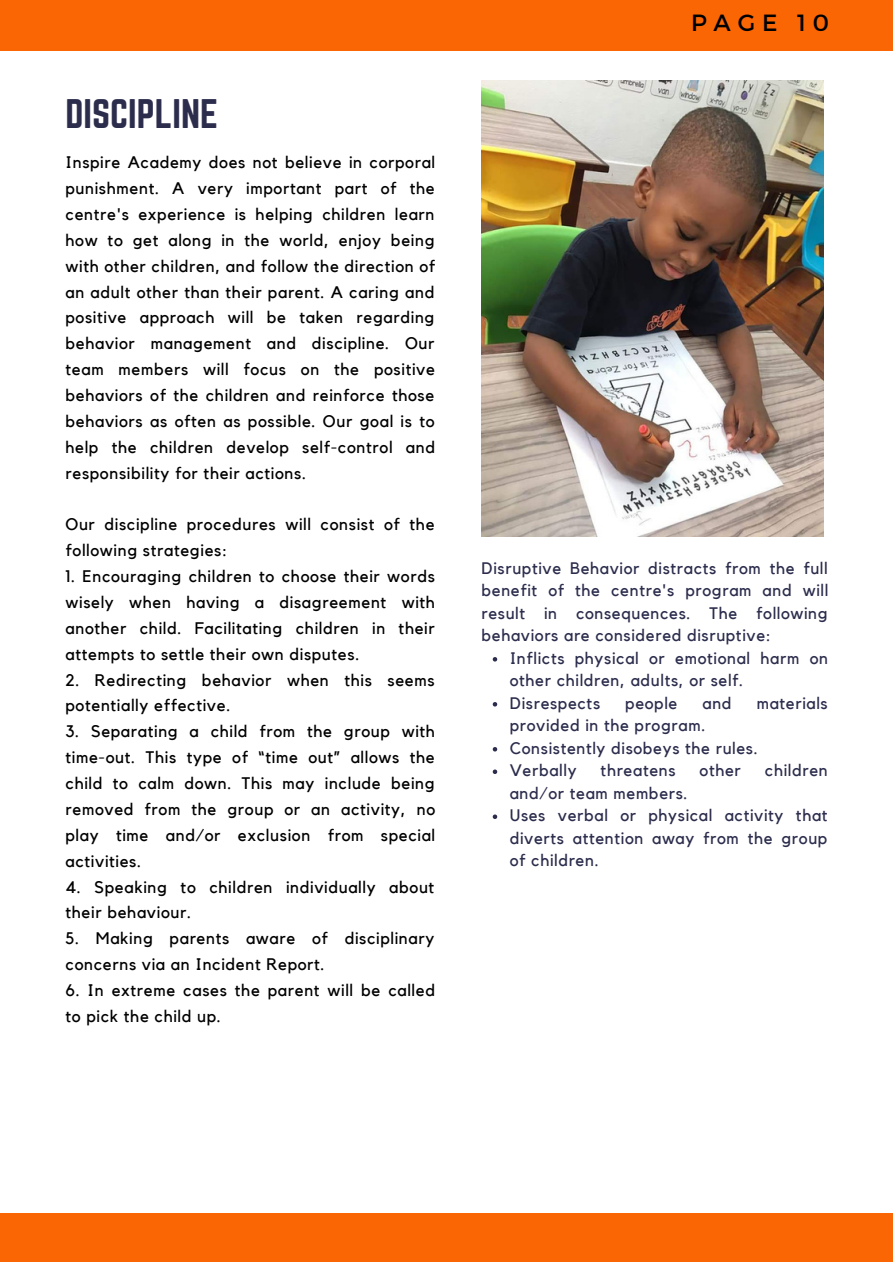
<style>
.page{position:relative;width:893px;height:1264px;background:#fff}
.page>*{position:absolute;margin:0;border:0;box-sizing:border-box;transform-origin:0 0}
.t1{font:36.15px "Norwester";color:#2c2d4d}
.t2{font:23.4px "Montserrat";letter-spacing:.29em;color:#000}
.t3{font:16.65px/25.8px "Kollektif";letter-spacing:.04em;color:#000}
.t4{font:16.65px/22.5px "Kollektif";letter-spacing:.04em;color:#2c2d4d}
</style>
<div class="page">
<div style="left:0;top:0;width:892px;height:51px;background:#fb6604"></div>
<div style="left:0;top:1213px;width:892px;height:48px;background:#fb6604"></div>
<img style="left:481px;top:80px;width:342px;height:457px">
<svg style="left:492px;top:657px;width:5px;height:4px"></svg>
<svg style="left:492px;top:702px;width:5px;height:4px"></svg>
<svg style="left:492px;top:747px;width:5px;height:4px"></svg>
<svg style="left:492px;top:769px;width:5px;height:5px"></svg>
<svg style="left:492px;top:814px;width:5px;height:5px"></svg>
<h1 class="t1" style="left:65px;top:92px;width:154px">DISCIPLINE</h1>
<p class="t3" style="left:65px;top:150px;width:371px;text-align:justify">Inspire Academy does not believe in corporal punishment. A very important part of the centre's experience is helping children learn how to get along in the world, enjoy being with other children, and follow the direction of an adult other than their parent. A caring and positive approach will be taken regarding behavior management and discipline. Our team members will focus on the positive behaviors of the children and reinforce those behaviors as often as possible. Our goal is to help the children develop self-control and responsibility for their actions.</p>
<p class="t3" style="left:65px;top:512px;width:370px">Our discipline procedures will consist of the following strategies:</p>
<p class="t3" style="left:65px;top:564px;width:371px;text-align:justify">1. Encouraging children to choose their words wisely when having a disagreement with another child. Facilitating children in their attempts to settle their own disputes.</p>
<p class="t3" style="left:65px;top:667px;width:370px">2. Redirecting behavior when this seems potentially effective.</p>
<p class="t3" style="left:65px;top:719px;width:371px;text-align:justify">3. Separating a child from the group with time-out. This type of “time out” allows the child to calm down. This may include being removed from the group or an activity, no play time and/or exclusion from special activities.</p>
<p class="t3" style="left:65px;top:874px;width:370px">4. Speaking to children individually about their behaviour.</p>
<p class="t3" style="left:65px;top:926px;width:370px">5. Making parents aware of disciplinary concerns via an Incident Report.</p>
<p class="t3" style="left:65px;top:977px;width:371px">6. In extreme cases the parent will be called to pick the child up.</p>
<h2 class="t2" style="left:691px;top:8px;width:139px">PAGE 10</h2>
<p class="t4" style="left:481px;top:557px;width:348px;text-align:justify">Disruptive Behavior distracts from the full benefit of the centre's program and will result in consequences. The following behaviors are considered disruptive:</p>
<p class="t4" style="left:509px;top:647px;width:320px">Inflicts physical or emotional harm on other children, adults, or self.<br>Disrespects</p>
<p class="t4" style="left:625px;top:692px;width:54px">people</p>
<p class="t4" style="left:702px;top:692px;width:31px">and</p>
<p class="t4" style="left:756px;top:692px;width:72px">materials</p>
<p class="t4" style="left:509px;top:715px;width:249px">provided in the program.<br>Consistently disobeys the rules.<br>Verbally</p>
<p class="t4" style="left:600px;top:759px;width:76px">threatens</p>
<p class="t4" style="left:699px;top:759px;width:43px">other</p>
<p class="t4" style="left:764px;top:759px;width:64px">children</p>
<p class="t4" style="left:509px;top:782px;width:319px">and/or team members.<br>Uses verbal or physical activity that diverts attention away from the group of children.</p>
</div>
